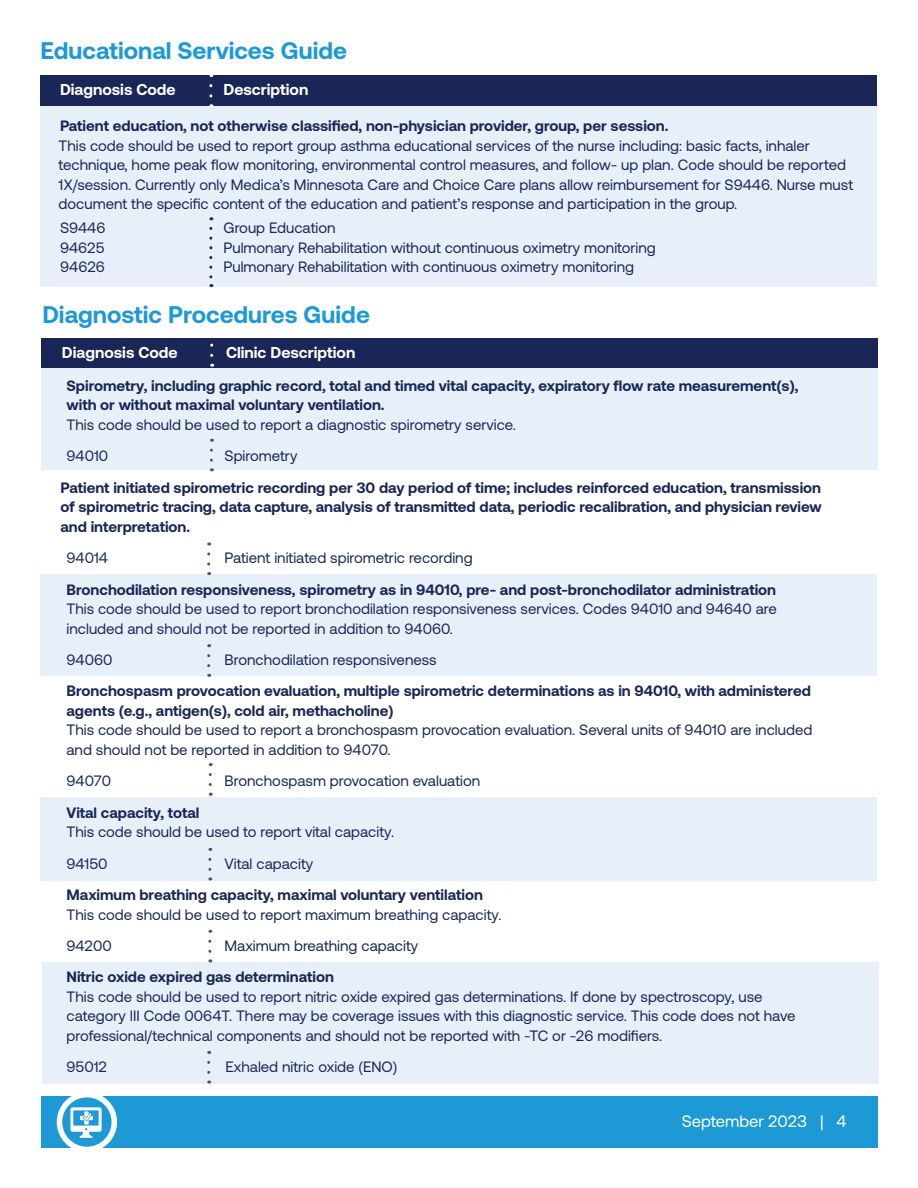
<style>
.page{position:relative;width:918px;height:1188px;background:#fff}
.page>*{position:absolute;margin:0;border:0;box-sizing:border-box;transform-origin:0 0}
.t1{font:700 24px "Aeonik";color:#1d99d6}
.t2{font:16.5px "Aeonik";color:#fff}
.t3{font:700 15.75px "Aeonik";color:#fff}
.t4{font:15px/19.5px "Aeonik";color:#1a2657}
.t5{font:700 15px/19.5px "Aeonik";color:#1a2657}
.s1{font-weight:400}
</style>
<div class="page">
<div style="left:42px;top:962px;width:836px;height:122px;background:#e7f0f9"></div>
<div style="left:40px;top:797px;width:837px;height:83px;background:#e7f0f9"></div>
<div style="left:40px;top:574px;width:837px;height:102px;background:#e7f0f9"></div>
<div style="left:41px;top:1097px;width:837px;height:51px;background:#1d99d6"></div>
<svg style="left:57px;top:1096px;width:60px;height:52px"></svg>
<div style="left:40px;top:106px;width:838px;height:181px;background:#e7f0f9"></div>
<svg style="left:209px;top:228px;width:3px;height:59px"></svg>
<div style="left:41px;top:338px;width:837px;height:30px;background:#1a2657"></div>
<svg style="left:210px;top:345px;width:3px;height:22px"></svg>
<div style="left:41px;top:368px;width:837px;height:102px;background:#e7f0f9"></div>
<svg style="left:210px;top:450px;width:3px;height:21px"></svg>
<div style="left:40px;top:76px;width:838px;height:30px;background:#1a2657"></div>
<svg style="left:209px;top:86px;width:3px;height:21px"></svg>
<svg style="left:207px;top:554px;width:3px;height:21px"></svg>
<svg style="left:207px;top:656px;width:3px;height:21px"></svg>
<svg style="left:209px;top:774px;width:3px;height:22px"></svg>
<svg style="left:208px;top:859px;width:3px;height:21px"></svg>
<svg style="left:208px;top:941px;width:3px;height:21px"></svg>
<svg style="left:207px;top:1062px;width:3px;height:22px"></svg>
<p class="t1" style="left:40px;top:37px;width:308px">Educational Services Guide</p>
<p class="t3" style="left:60px;top:80px;width:117px">Diagnosis Code</p>
<p class="t3" style="left:224px;top:80px;width:86px">Description</p>
<p class="t5" style="left:60px;top:116px;width:610px">Patient education, not otherwise classified, non-physician provider, group, per session.</p>
<p class="t4" style="left:58px;top:136px;width:796px">This code should be used to report group asthma educational services of the nurse including: basic facts, inhaler technique, home peak flow monitoring, environmental control measures, and follow- up plan. Code should be reported 1X/session. Currently only Medica’s Minnesota Care and Choice Care plans allow reimbursement for S9446. Nurse must document the specific content of the education and patient’s response and participation in the group.</p>
<p class="t4" style="left:60px;top:218px;width:47px">S9446</p>
<p class="t4" style="left:224px;top:218px;width:114px">Group Education</p>
<p class="t4" style="left:60px;top:238px;width:46px">94625</p>
<p class="t4" style="left:224px;top:238px;width:434px">Pulmonary Rehabilitation without continuous oximetry monitoring</p>
<p class="t4" style="left:60px;top:257px;width:46px">94626</p>
<p class="t4" style="left:224px;top:257px;width:412px">Pulmonary Rehabilitation with continuous oximetry monitoring</p>
<p class="t1" style="left:42px;top:301px;width:329px">Diagnostic Procedures Guide</p>
<p class="t3" style="left:62px;top:343px;width:117px">Diagnosis Code</p>
<p class="t3" style="left:226px;top:343px;width:131px">Clinic Description</p>
<p class="t5" style="left:67px;top:376px;width:733px">Spirometry, including graphic record, total and timed vital capacity, expiratory flow rate measurement(s), with or without maximal voluntary ventilation.</p>
<p class="t4" style="left:67px;top:415px;width:451px">This code should be used to report a diagnostic spirometry service.</p>
<p class="t4" style="left:67px;top:447px;width:43px">94010</p>
<p class="t4" style="left:225px;top:447px;width:74px">Spirometry</p>
<p class="t5" style="left:61px;top:478px;width:763px;text-align:justify">Patient initiated spirometric recording per 30 day period of time; includes reinforced education, transmission of spirometric tracing, data capture, analysis of transmitted data, periodic recalibration, and physician review and interpretation.</p>
<p class="t4" style="left:67px;top:549px;width:43px">94014</p>
<p class="t4" style="left:225px;top:549px;width:250px">Patient initiated spirometric recording</p>
<p class="t5" style="left:67px;top:580px;width:711px">Bronchodilation responsiveness, spirometry as in 94010, pre- and post-bronchodilator administration</p>
<p class="t4" style="left:67px;top:600px;width:712px">This code should be used to report bronchodilation responsiveness services. Codes 94010 and 94640 are included and should not be reported in addition to 94060.</p>
<p class="t4" style="left:67px;top:651px;width:48px">94060</p>
<p class="t4" style="left:225px;top:651px;width:214px">Bronchodilation responsiveness</p>
<p class="t5" style="left:67px;top:681px;width:747px">Bronchospasm provocation evaluation, multiple spirometric determinations as in 94010, with administered agents (e.g., antigen(s), cold air, methacholine)<br><span class="s1">This code should be used to report a bronchospasm provocation evaluation. Several units of 94010 are included and should not be reported in addition to 94070.</span></p>
<p class="t4" style="left:67px;top:771px;width:46px">94070</p>
<p class="t4" style="left:225px;top:771px;width:257px">Bronchospasm provocation evaluation</p>
<p class="t5" style="left:67px;top:803px;width:134px">Vital capacity, total</p>
<p class="t4" style="left:67px;top:822px;width:329px">This code should be used to report vital capacity.</p>
<p class="t4" style="left:67px;top:854px;width:43px">94150</p>
<p class="t4" style="left:225px;top:854px;width:90px">Vital capacity</p>
<p class="t5" style="left:67px;top:885px;width:418px">Maximum breathing capacity, maximal voluntary ventilation</p>
<p class="t4" style="left:67px;top:905px;width:436px">This code should be used to report maximum breathing capacity.</p>
<p class="t4" style="left:67px;top:936px;width:47px">94200</p>
<p class="t4" style="left:225px;top:936px;width:195px">Maximum breathing capacity</p>
<p class="t5" style="left:67px;top:967px;width:269px">Nitric oxide expired gas determination</p>
<p class="t4" style="left:67px;top:987px;width:731px">This code should be used to report nitric oxide expired gas determinations. If done by spectroscopy, use category III Code 0064T. There may be coverage issues with this diagnostic service. This code does not have professional/technical components and should not be reported with -TC or -26 modifiers.</p>
<p class="t4" style="left:67px;top:1057px;width:42px">95012</p>
<p class="t4" style="left:226px;top:1057px;width:173px">Exhaled nitric oxide (ENO)</p>
<p class="t2" style="left:682px;top:1112px;width:166px">September 2023 | 4</p>
</div>
